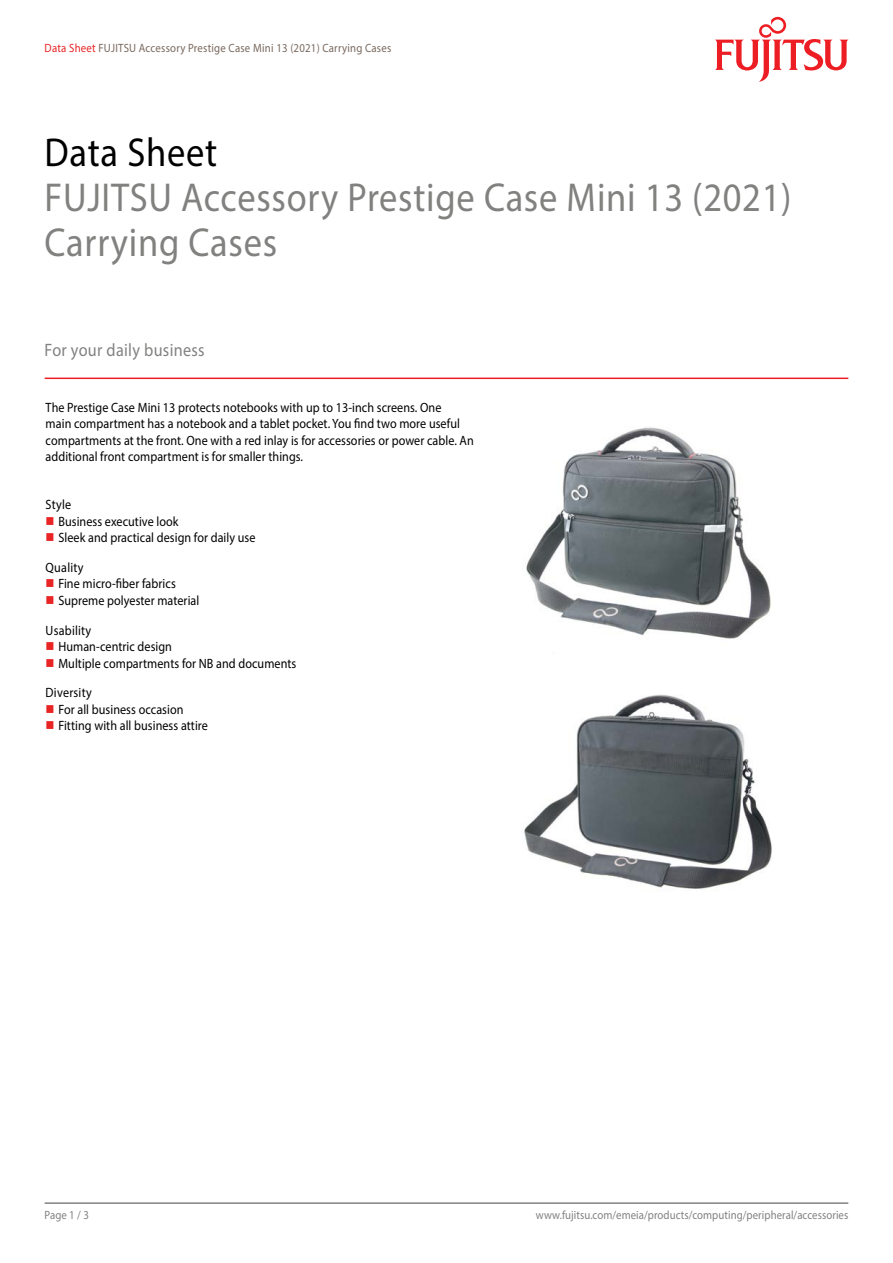
<style>
.page{position:relative;width:893px;height:1263px;background:#fff}
.page>*{position:absolute;margin:0;border:0;box-sizing:border-box;transform-origin:0 0}
.t1{font:40.5px/45px "Myriad Pro";letter-spacing:.02em;color:#818280;scale:.9 1}
.t2{font:40.5px "Myriad Pro";letter-spacing:.02em;color:#000;scale:.9 1}
.t3{font:18px "Myriad Pro";letter-spacing:.02em;color:#818280;scale:.9 1}
.t4{font:13.5px/16.5px "Myriad Pro";letter-spacing:.005em;color:#000;scale:.9 1}
.t5{font:12px "Myriad Pro";letter-spacing:.005em;color:#818280;scale:.9 1}
.t6{font:12px "Myriad Pro";letter-spacing:.02em;color:#79695e;scale:.9 1}
.s1{color:#e92425}
</style>
<div class="page">
<hr style="left:45px;top:1202px;width:803px;height:2px;background:#818280">
<hr style="left:45px;top:378px;width:803px;height:1px;background:#ed1d24">
<svg style="left:715px;top:17px;width:133px;height:65px"></svg>
<img style="left:526px;top:427px;width:245px;height:212px">
<img style="left:524px;top:694px;width:248px;height:195px">
<p class="t6" style="left:45px;top:40px;width:387px"><span class="s1">Data Sheet</span> FUJITSU Accessory Prestige Case Mini 13 (2021) Carrying Cases</p>
<h1 class="t2" style="left:45px;top:128px;width:193px">Data Sheet</h1>
<h1 class="t1" style="left:45px;top:175px;width:831px">FUJITSU Accessory Prestige Case Mini 13 (2021)<br>Carrying Cases</h1>
<h2 class="t3" style="left:45px;top:339px;width:179px">For your daily business</h2>
<p class="t4" style="left:46px;top:399px;width:477px">The Prestige Case Mini 13 protects notebooks with up to 13-inch screens. One<br>main compartment has a notebook and a tablet pocket. You find two more useful compartments at the front. One with a red inlay is for accessories or power cable. An additional front compartment is for smaller things.</p>
<p class="t4" style="left:58px;top:496px;width:221px;text-indent:-13px">Style<br>Business executive look<br>Sleek and practical design for daily use</p>
<p class="t4" style="left:58px;top:559px;width:158px;text-indent:-13px">Quality<br>Fine micro-fiber fabrics<br>Supreme polyester material</p>
<p class="t4" style="left:58px;top:622px;width:266px;text-indent:-13px">Usability<br>Human-centric design<br>Multiple compartments for NB and documents</p>
<p class="t4" style="left:58px;top:684px;width:168px;text-indent:-13px">Diversity<br>For all business occasion<br>Fitting with all business attire</p>
<p class="t5" style="left:45px;top:1207px;width:51px">Page 1 / 3</p>
<p class="t5" style="left:536px;top:1207px;width:349px">www.fujitsu.com/emeia/products/computing/peripheral/accessories</p>
</div>
